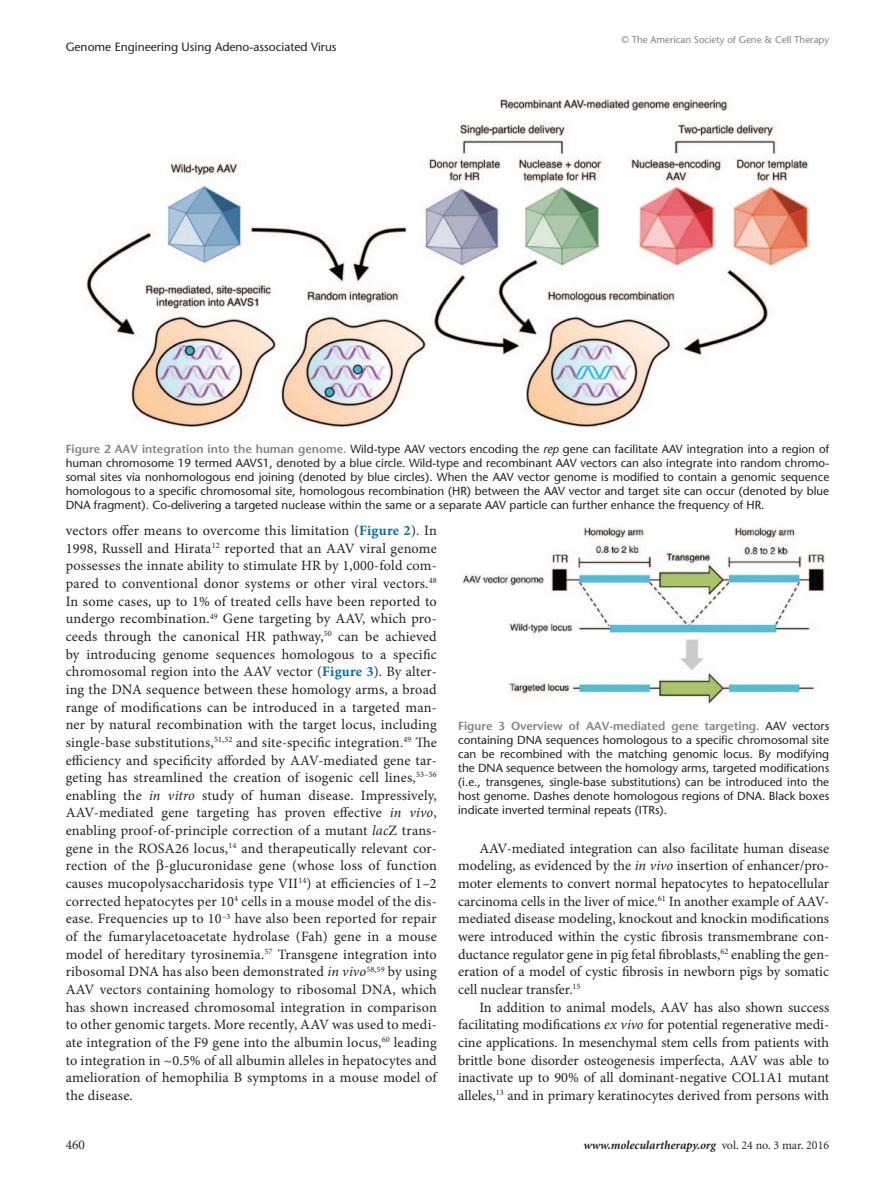
<style>
.page{position:relative;width:893px;height:1187px;background:#fff}
.page>*{position:absolute;margin:0;border:0;box-sizing:border-box;transform-origin:0 0}
.t1{font:14.25px/17.7px "Minion Pro";color:#231f20;text-align:justify}
.t2{font:13.5px "Minion";color:#231f20}
.t3{font:12px "Stone Sans";color:#231f20}
.t4{font:italic 700 12px "Minion";color:#231f20}
.t5{font:11.7px/14.1px "Stone Sans";color:#231f20;text-align:justify}
.t6{font:600 11.7px "ITC Stone Sans";color:#808285}
.t7{font:9.75px "Stone Sans";color:#808285}
.s1{font-family:"ITC Stone Sans";font-weight:600;color:#808285}
.s2{font-style:italic}
.s3{font-weight:700;color:#006cb3}
.s4{font-family:"Stone Sans";font-weight:400;color:#231f20}
.s5{font-family:"ITC Stone Sans"}
.s6{font-weight:400;font-style:normal}
</style>
<div class="page">
<img style="left:86px;top:99px;width:722px;height:327px">
<img style="left:463px;top:527px;width:361px;height:176px">
<p class="t3" style="left:66px;top:39px;width:272px">Genome Engineering Using Adeno-associated Virus</p>
<p class="t7" style="left:621px;top:34px;width:209px">© The American Society of Gene &amp; Cell Therapy</p>
<p class="t5" style="left:66px;top:442px;width:765px"><span class="s1">Figure 2 AAV integration into the human genome.</span> Wild-type AAV vectors encoding the <span class="s2">rep</span> gene can facilitate AAV integration into a region of human chromosome 19 termed AAVS1, denoted by a blue circle. Wild-type and recombinant AAV vectors can also integrate into random chromo&shy;somal sites via nonhomologous end joining (denoted by blue circles). When the AAV vector genome is modified to contain a genomic sequence homologous to a specific chromosomal site, homologous recombination (HR) between the AAV vector and target site can occur (denoted by blue DNA fragment). Co-delivering a targeted nuclease within the same or a separate AAV particle can further enhance the frequency of HR.</p>
<p class="t1" style="left:66px;top:521px;width:373px">vectors offer means to overcome this limitation (<span class="s3">Figure 2</span>). In 1998, Russell and Hirata<sup>12</sup> reported that an AAV viral genome possesses the innate ability to stimulate HR by 1,000-fold com&shy;pared to conventional donor systems or other viral vectors.<sup>48<br></sup>In some cases, up to 1% of treated cells have been reported to undergo recombination.<sup>49</sup> Gene targeting by AAV, which pro&shy;ceeds through the canonical HR pathway,<sup>50</sup> can be achieved by introducing genome sequences homologous to a specific chromosomal region into the AAV vector (<span class="s3">Figure 3</span>). By alter&shy;ing the DNA sequence between these homology arms, a broad range of modifications can be introduced in a targeted man&shy;ner by natural recombination with the target locus, including single-base substitutions,<sup>51,52</sup> and site-specific integration.<sup>49</sup> The efficiency and specificity afforded by AAV-mediated gene tar&shy;geting has streamlined the creation of isogenic cell lines,<sup>53–56 </sup>enabling the <span class="s2">in vitro</span> study of human disease. Impressively, AAV-mediated gene targeting has proven effective <span class="s2">in vivo</span>, enabling proof-of-principle correction of a mutant <span class="s2">lac</span>Z trans&shy;gene in the ROSA26 locus,<sup>14</sup> and therapeutically relevant cor&shy;rection of the -glucuronidase gene (whose loss of function causes mucopolysaccharidosis type VII<sup>14</sup>) at efficiencies of 1–2 corrected hepatocytes per 10<sup>4</sup> cells in a mouse model of the dis&shy;ease. Frequencies up to 10<sup>–3</sup> have also been reported for repair of the fumarylacetoacetate hydrolase (Fah) gene in a mouse model of hereditary tyrosinemia.<sup>57</sup> Transgene integration into ribosomal DNA has also been demonstrated <span class="s2">in vivo</span><sup>58,59</sup> by using AAV vectors containing homology to ribosomal DNA, which has shown increased chromosomal integration in comparison to other genomic targets. More recently, AAV was used to medi&shy;ate integration of the F9 gene into the albumin locus,<sup>60</sup> leading to integration in ~0.5% of all albumin alleles in hepatocytes and amelioration of hemophilia B symptoms in a mouse model of the disease.</p>
<p class="t6" style="left:458px;top:718px;width:373px">Figure 3 Overview of AAV-mediated gene targeting. <span class="s4">AAV vectors</span></p>
<p class="t5" style="left:458px;top:732px;width:373px">containing DNA sequences homologous to a specific chromosomal site can be recombined with the matching genomic locus. By modifying the DNA sequence between the homology arms, targeted modifications <span class="s5">(i.e.,</span> transgenes, single-base substitutions) can be introduced into the host genome. Dashes denote homologous regions of DNA. Black boxes indicate inverted terminal repeats (ITRs).</p>
<p class="t1" style="left:458px;top:839px;width:373px;text-indent:21px">AAV-mediated integration can also facilitate human disease modeling, as evidenced by the <span class="s2">in vivo</span> insertion of enhancer/pro&shy;moter elements to convert normal hepatocytes to hepatocellular carcinoma cells in the liver of mice.<sup>61</sup> In another example of AAV&shy;mediated disease modeling, knockout and knockin modifications were introduced within the cystic fibrosis transmembrane con&shy;ductance regulator gene in pig fetal fibroblasts,<sup>62</sup> enabling the gen&shy;eration of a model of cystic fibrosis in newborn pigs by somatic cell nuclear transfer.<sup>15</sup></p>
<p class="t1" style="left:458px;top:998px;width:373px;text-indent:21px">In addition to animal models, AAV has also shown success facilitating modifications <span class="s2">ex vivo</span> for potential regenerative medi&shy;cine applications. In mesenchymal stem cells from patients with brittle bone disorder osteogenesis imperfecta, AAV was able to inactivate up to 90% of all dominant-negative COL1A1 mutant alleles,<sup>13</sup> and in primary keratinocytes derived from persons with</p>
<p class="t2" style="left:66px;top:1138px;width:21px">460</p>
<p class="t4" style="left:583px;top:1139px;width:248px">www.moleculartherapy.org <span class="s6">vol. 24 no. 3 mar. 2016</span></p>
</div>
